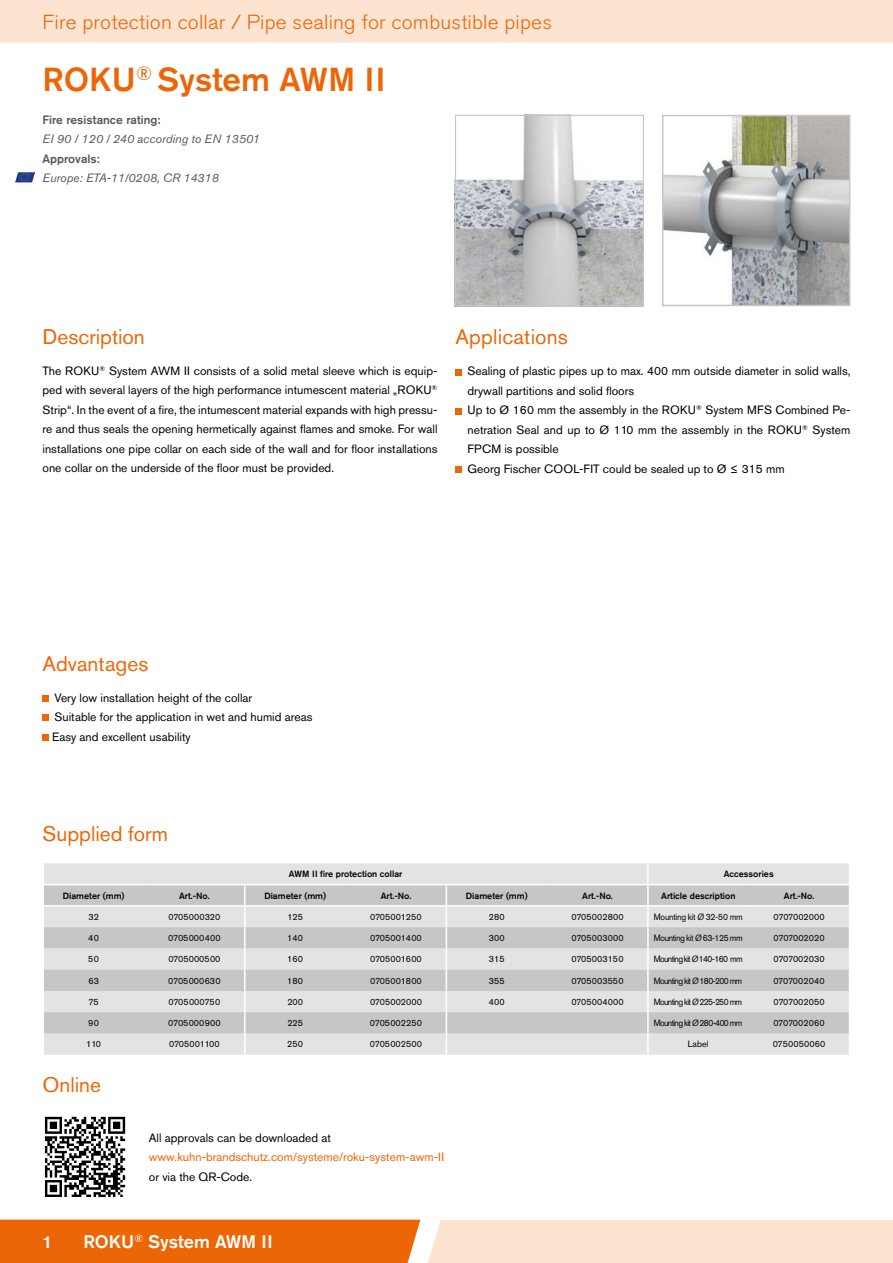
<style>
.page{position:relative;width:893px;height:1263px;background:#fff}
.page>*{position:absolute;margin:0;border:0;box-sizing:border-box;transform-origin:0 0}
.t1{font:500 33px "Akzidenz Grotesk Std";color:#ec6608}
.t2{font:21px "Akzidenz Grotesk Std";color:#ec6608}
.t3{font:300 20.1px "Akzidenz Grotesk Std";letter-spacing:.01em;color:#ec6608;scale:1.04 1}
.t4{font:500 18px "Akzidenz Grotesk Std";color:#fff}
.t5{font:500 17.1px "Akzidenz Grotesk Std";color:#fff;scale:1.05 1}
.t6{font:12px/19.5px "Akzidenz Grotesk Std";color:#000}
.t7{font:italic 12px "Akzidenz Grotesk Std";color:#575756}
.t8{font:12px "Akzidenz Grotesk Std";color:#ec6608}
.t9{font:500 12px "Akzidenz Grotesk Std";color:#575756}
.t10{font:9px "Akzidenz Grotesk Std";color:#000}
.t11{font:500 9px "Akzidenz Grotesk Std";color:#000}
.t12{font:9px "Akzidenz Grotesk Std";letter-spacing:-.08em;color:#000;scale:.95 1}
.t13{font:9px "Akzidenz Grotesk Std";letter-spacing:-.05em;color:#000;scale:.95 1}
.t14{font:9px "Akzidenz Grotesk Std";letter-spacing:-.03em;color:#000;scale:.95 1}
.s1{font-style:italic}
</style>
<div class="page">
<div style="left:0;top:0;width:893px;height:43px;background:#fde4d0"></div>
<svg style="left:0;top:1220px;width:893px;height:43px;background:#f5aa74"></svg>
<div style="left:455px;top:369px;width:7px;height:6px;background:#ec6608"></div>
<div style="left:455px;top:408px;width:7px;height:6px;background:#ec6608"></div>
<div style="left:455px;top:466px;width:7px;height:7px;background:#ec6608"></div>
<img style="left:457px;top:117px;width:185px;height:187px">
<div style="left:455px;top:115px;width:189px;height:191px;border:1px solid #c6c6c6"></div>
<img style="left:665px;top:118px;width:182px;height:185px">
<div style="left:662px;top:115px;width:188px;height:191px;border:2px solid #c6c6c6"></div>
<img style="left:15px;top:172px;width:20px;height:10px">
<div style="left:43px;top:695px;width:6px;height:7px;background:#ec6608"></div>
<svg style="left:43px;top:715px;width:6px;height:6px"></svg>
<div style="left:43px;top:734px;width:6px;height:7px;background:#ec6608"></div>
<svg style="left:44px;top:1116px;width:82px;height:81px"></svg>
<svg style="left:45px;top:1117px;width:80px;height:80px"></svg>
<div style="left:44px;top:863px;width:805px;height:192px;background:#e3e3e3"></div>
<svg style="left:44px;top:885px;width:805px;height:148px;background:#d2d2d2"></svg>
<hr style="left:244px;top:907px;width:2px;height:20px;background:#fff">
<hr style="left:647px;top:907px;width:2px;height:20px;background:#fff">
<hr style="left:244px;top:885px;width:2px;height:20px;background:#fff">
<hr style="left:647px;top:885px;width:2px;height:20px;background:#fff">
<hr style="left:244px;top:927px;width:2px;height:21px;background:#fff">
<hr style="left:647px;top:927px;width:2px;height:21px;background:#fff">
<hr style="left:244px;top:948px;width:2px;height:22px;background:#fff">
<hr style="left:647px;top:948px;width:2px;height:22px;background:#fff">
<hr style="left:244px;top:970px;width:2px;height:21px;background:#fff">
<hr style="left:647px;top:970px;width:2px;height:21px;background:#fff">
<hr style="left:244px;top:1012px;width:2px;height:21px;background:#fff">
<hr style="left:647px;top:1012px;width:2px;height:21px;background:#fff">
<hr style="left:244px;top:991px;width:2px;height:21px;background:#fff">
<hr style="left:647px;top:991px;width:2px;height:21px;background:#fff">
<hr style="left:244px;top:1033px;width:2px;height:22px;background:#fff">
<svg style="left:446px;top:885px;width:1px;height:170px"></svg>
<hr style="left:647px;top:1033px;width:2px;height:22px;background:#fff">
<hr style="left:647px;top:863px;width:2px;height:21px;background:#fff">
<hr style="left:43px;top:884px;width:101px;height:1px;background:#fff">
<hr style="left:144px;top:884px;width:101px;height:1px;background:#fff">
<hr style="left:245px;top:884px;width:101px;height:1px;background:#fff">
<hr style="left:346px;top:884px;width:100px;height:1px;background:#fff">
<hr style="left:446px;top:884px;width:101px;height:1px;background:#fff">
<hr style="left:547px;top:884px;width:101px;height:1px;background:#fff">
<hr style="left:648px;top:884px;width:101px;height:1px;background:#fff">
<hr style="left:749px;top:884px;width:101px;height:1px;background:#fff">
<hr style="left:43px;top:905px;width:101px;height:2px;background:#fff">
<hr style="left:144px;top:905px;width:101px;height:2px;background:#fff">
<hr style="left:245px;top:905px;width:101px;height:2px;background:#fff">
<hr style="left:346px;top:905px;width:100px;height:2px;background:#fff">
<hr style="left:446px;top:905px;width:101px;height:2px;background:#fff">
<hr style="left:547px;top:905px;width:101px;height:2px;background:#fff">
<hr style="left:648px;top:905px;width:101px;height:2px;background:#fff">
<hr style="left:749px;top:905px;width:101px;height:2px;background:#fff">
<h3 class="t3" style="left:43px;top:11px;width:491px">Fire protection collar / Pipe sealing for combustible pipes</h3>
<h1 class="t1" style="left:43px;top:59px;width:344px">ROKU<sup>®</sup> System AWM II</h1>
<p class="t9" style="left:43px;top:112px;width:120px">Fire resistance rating:</p>
<p class="t7" style="left:43px;top:132px;width:219px">EI 90 / 120 / 240 according to EN 13501</p>
<p class="t9" style="left:43px;top:151px;width:59px">Approvals:</p>
<p class="t7" style="left:43px;top:171px;width:178px">Europe: ETA-11/0208, CR 14318</p>
<h2 class="t2" style="left:43px;top:324px;width:104px">Description</h2>
<p class="t6" style="left:43px;top:361px;width:396px;text-align:justify">The ROKU<sup>®</sup> System AWM II consists of a solid metal sleeve which is equip&shy;ped with several layers of the high performance intumescent material „ROKU<sup>® </sup>Strip“. In the event of a fire, the intumescent material expands with high pressu&shy;re and thus seals the opening hermetically against flames and smoke. For wall installations one pipe collar on each side of the wall and for floor installations one collar on the underside of the floor must be provided.</p>
<h2 class="t2" style="left:455px;top:324px;width:114px">Applications</h2>
<p class="t6" style="left:467px;top:361px;width:384px">Sealing of plastic pipes up to max. 400 mm outside diameter in solid walls, drywall partitions and solid floors<br>Up to Ø 160 mm the assembly in the ROKU<sup>®</sup> System MFS Combined Pe&shy;netration Seal and up to Ø 110 mm the assembly in the ROKU<sup>®</sup> System FPCM is possible<br>Georg Fischer COOL-FIT could be sealed up to Ø ≤ 315 mm</p>
<h2 class="t2" style="left:43px;top:651px;width:107px">Advantages</h2>
<p class="t6" style="left:52px;top:688px;width:262px">Very low installation height of the collar<br>Suitable for the application in wet and humid areas<br>Easy and excellent usability</p>
<h2 class="t2" style="left:43px;top:821px;width:127px">Supplied form</h2>
<p class="t11" style="left:289px;top:869px;width:115px">AWM II fire protection collar</p>
<p class="t11" style="left:724px;top:869px;width:51px">Accessories</p>
<p class="t11" style="left:63px;top:890px;width:63px">Diameter (mm)</p>
<p class="t11" style="left:179px;top:890px;width:32px">Art.-No.</p>
<p class="t11" style="left:264px;top:890px;width:63px">Diameter (mm)</p>
<p class="t11" style="left:381px;top:890px;width:32px">Art.-No.</p>
<p class="t11" style="left:466px;top:890px;width:63px">Diameter (mm)</p>
<p class="t11" style="left:582px;top:890px;width:32px">Art.-No.</p>
<p class="t11" style="left:661px;top:890px;width:76px">Article description</p>
<p class="t11" style="left:784px;top:890px;width:32px">Art.-No.</p>
<p class="t10" style="left:88px;top:911px;width:12px">32</p>
<p class="t10" style="left:168px;top:911px;width:53px">0705000320</p>
<p class="t10" style="left:287px;top:911px;width:17px">125</p>
<p class="t10" style="left:370px;top:911px;width:53px">0705001250</p>
<p class="t10" style="left:489px;top:911px;width:17px">280</p>
<p class="t10" style="left:571px;top:911px;width:54px">0705002800</p>
<p class="t14" style="left:654px;top:911px;width:95px">Mounting kit <span class="s1">Ø</span> 32-50 mm</p>
<p class="t10" style="left:774px;top:911px;width:52px">0707002000</p>
<p class="t10" style="left:88px;top:933px;width:12px">40</p>
<p class="t10" style="left:168px;top:933px;width:54px">0705000400</p>
<p class="t10" style="left:287px;top:933px;width:17px">140</p>
<p class="t10" style="left:370px;top:933px;width:53px">0705001400</p>
<p class="t10" style="left:489px;top:933px;width:17px">300</p>
<p class="t10" style="left:571px;top:933px;width:54px">0705003000</p>
<p class="t13" style="left:654px;top:933px;width:95px">Mounting kit <span class="s1">Ø</span> 63-125 mm</p>
<p class="t10" style="left:774px;top:933px;width:52px">0707002020</p>
<p class="t10" style="left:88px;top:954px;width:12px">50</p>
<p class="t10" style="left:168px;top:954px;width:54px">0705000500</p>
<p class="t10" style="left:287px;top:954px;width:17px">160</p>
<p class="t10" style="left:370px;top:954px;width:53px">0705001600</p>
<p class="t10" style="left:489px;top:954px;width:17px">315</p>
<p class="t10" style="left:571px;top:954px;width:54px">0705003150</p>
<p class="t12" style="left:654px;top:954px;width:95px">Mounting kit <span class="s1">Ø</span> 140-160 mm</p>
<p class="t10" style="left:773px;top:954px;width:53px">0707002030</p>
<p class="t10" style="left:88px;top:975px;width:12px">63</p>
<p class="t10" style="left:168px;top:975px;width:54px">0705000630</p>
<p class="t10" style="left:287px;top:975px;width:17px">180</p>
<p class="t10" style="left:370px;top:975px;width:53px">0705001800</p>
<p class="t10" style="left:489px;top:975px;width:17px">355</p>
<p class="t10" style="left:571px;top:975px;width:54px">0705003550</p>
<p class="t12" style="left:654px;top:975px;width:94px">Mounting kit <span class="s1">Ø</span> 180-200 mm</p>
<p class="t10" style="left:773px;top:975px;width:53px">0707002040</p>
<p class="t10" style="left:88px;top:996px;width:12px">75</p>
<p class="t10" style="left:169px;top:996px;width:53px">0705000750</p>
<p class="t10" style="left:287px;top:996px;width:17px">200</p>
<p class="t10" style="left:370px;top:996px;width:53px">0705002000</p>
<p class="t10" style="left:489px;top:996px;width:17px">400</p>
<p class="t10" style="left:571px;top:996px;width:54px">0705004000</p>
<p class="t12" style="left:654px;top:996px;width:94px">Mounting kit <span class="s1">Ø</span> 225-250 mm</p>
<p class="t10" style="left:773px;top:996px;width:53px">0707002050</p>
<p class="t10" style="left:88px;top:1018px;width:12px">90</p>
<p class="t10" style="left:168px;top:1018px;width:54px">0705000900</p>
<p class="t10" style="left:287px;top:1018px;width:17px">225</p>
<p class="t10" style="left:370px;top:1018px;width:54px">0705002250</p>
<p class="t12" style="left:654px;top:1018px;width:95px">Mounting kit <span class="s1">Ø</span> 280-400 mm</p>
<p class="t10" style="left:773px;top:1018px;width:53px">0707002060</p>
<p class="t10" style="left:86px;top:1039px;width:16px">110</p>
<p class="t10" style="left:169px;top:1039px;width:52px">0705001100</p>
<p class="t10" style="left:287px;top:1039px;width:17px">250</p>
<p class="t10" style="left:370px;top:1039px;width:54px">0705002500</p>
<p class="t10" style="left:688px;top:1039px;width:22px">Label</p>
<p class="t10" style="left:773px;top:1039px;width:54px">0750050060</p>
<h2 class="t2" style="left:43px;top:1072px;width:60px">Online</h2>
<p class="t6" style="left:149px;top:1128px;width:184px">All approvals can be downloaded at</p>
<p class="t8" style="left:149px;top:1150px;width:297px">www.kuhn-brandschutz.com/systeme/roku-system-awm-II</p>
<p class="t6" style="left:149px;top:1167px;width:105px">or via the QR-Code.</p>
<h3 class="t5" style="left:43px;top:1232px;width:11px">1</h3>
<h3 class="t4" style="left:83px;top:1231px;width:191px">ROKU<sup>®</sup> System AWM II</h3>
</div>
